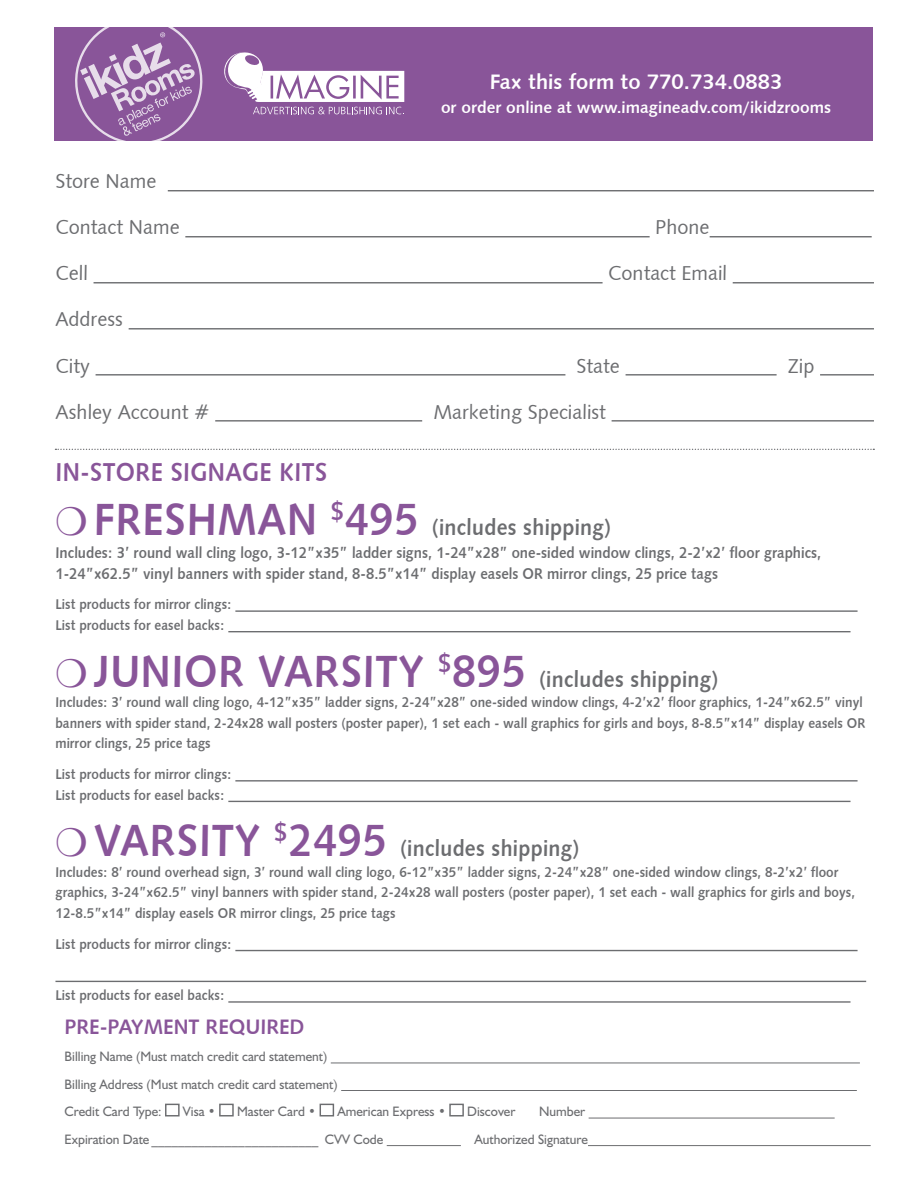
<style>
.page{position:relative;width:918px;height:1188px;background:#fff}
.page>*{position:absolute;margin:0;border:0;box-sizing:border-box;transform-origin:0 0}
.t1{font:25.95px "Humanist 531 BT Bold A";letter-spacing:.015em;color:#895599;scale:.91 1}
.t2{font:22.65px "Humanist 531 BT Bold A";letter-spacing:.015em;color:#6c6d70;scale:.91 1}
.t3{font:21px "Humanist 531 BT Bold A";color:#fff}
.t4{font:21px "Humanist 531 BT Bold A";color:#895599}
.t5{font:20.1px "Humanist 531 BT Roman A";color:#6c6d70}
.t6{font:16.5px "Humanist 531 BT Bold A";color:#fff}
.t7{font:15.6px/20.5px "Humanist 531 BT Bold A";color:#6c6d70;scale:.91 1}
.t8{font:14.1px/20.5px "Humanist 531 BT Bold A";color:#6c6d70;scale:.91 1}
.t9{font:13.8px/27.6px "Humanist 521 BT";color:#6c6d70}
.s1{font-size:45.3px;color:#895599}
</style>
<div class="page">
<hr style="left:235px;top:610px;width:623px;height:2px;background:#6c6d70">
<hr style="left:228px;top:631px;width:623px;height:1px;background:#6c6d70">
<hr style="left:235px;top:780px;width:623px;height:2px;background:#6c6d70">
<hr style="left:228px;top:801px;width:623px;height:1px;background:#6c6d70">
<hr style="left:235px;top:950px;width:623px;height:1px;background:#6c6d70">
<hr style="left:55px;top:981px;width:811px;height:1px;background:#6c6d70">
<hr style="left:228px;top:1001px;width:623px;height:2px;background:#6c6d70">
<svg style="left:55px;top:449px;width:819px;height:1px"></svg>
<div style="left:54px;top:27px;width:819px;height:114px;background:#895599"></div>
<svg style="left:224px;top:52px;width:180px;height:63px"></svg>
<hr style="left:168px;top:190px;width:706px;height:1px;background:#6c6d70">
<hr style="left:185px;top:236px;width:465px;height:1px;background:#6c6d70">
<hr style="left:710px;top:236px;width:162px;height:1px;background:#6c6d70">
<hr style="left:94px;top:282px;width:509px;height:1px;background:#6c6d70">
<hr style="left:733px;top:282px;width:141px;height:1px;background:#6c6d70">
<hr style="left:129px;top:328px;width:745px;height:1px;background:#6c6d70">
<hr style="left:96px;top:374px;width:469px;height:2px;background:#6c6d70">
<hr style="left:626px;top:374px;width:151px;height:2px;background:#6c6d70">
<hr style="left:820px;top:374px;width:54px;height:2px;background:#6c6d70">
<hr style="left:215px;top:420px;width:207px;height:2px;background:#6c6d70">
<hr style="left:612px;top:420px;width:262px;height:2px;background:#6c6d70">
<hr style="left:331px;top:1063px;width:529px;height:1px;background:#6c6d70">
<hr style="left:341px;top:1090px;width:516px;height:1px;background:#6c6d70">
<hr style="left:589px;top:1118px;width:246px;height:1px;background:#6c6d70">
<hr style="left:387px;top:1145px;width:74px;height:1px;background:#6c6d70">
<hr style="left:588px;top:1145px;width:283px;height:1px;background:#6c6d70">
<div style="left:165px;top:1104px;width:15px;height:12px;border:1px solid #6c6d70"></div>
<div style="left:219px;top:1104px;width:15px;height:12px;border:1px solid #6c6d70"></div>
<div style="left:320px;top:1104px;width:14px;height:12px;border:1px solid #6c6d70"></div>
<div style="left:449px;top:1104px;width:15px;height:12px;border:1px solid #6c6d70"></div>
<svg style="left:75px;top:27px;width:128px;height:114px"></svg>
<h3 class="t3" style="left:490px;top:69px;width:294px">Fax this form to 770.734.0883</h3>
<p class="t6" style="left:441px;top:97px;width:392px">or order online at www.imagineadv.com/ikidzrooms</p>
<h3 class="t5" style="left:55px;top:169px;width:103px">Store Name</h3>
<h3 class="t5" style="left:55px;top:215px;width:126px">Contact Name</h3>
<h3 class="t5" style="left:655px;top:215px;width:56px">Phone</h3>
<h3 class="t5" style="left:55px;top:261px;width:34px">Cell</h3>
<h3 class="t5" style="left:608px;top:261px;width:120px">Contact Email</h3>
<h3 class="t5" style="left:55px;top:307px;width:69px">Address</h3>
<h3 class="t5" style="left:55px;top:353px;width:36px">City</h3>
<h3 class="t5" style="left:577px;top:353px;width:45px">State</h3>
<h3 class="t5" style="left:788px;top:353px;width:28px">Zip</h3>
<h3 class="t5" style="left:55px;top:399px;width:156px">Ashley Account #</h3>
<h3 class="t5" style="left:433px;top:399px;width:174px">Marketing Specialist</h3>
<h1 class="t1" style="left:55px;top:456px;width:300px">IN-STORE SIGNAGE KITS</h1>
<h2 class="t2" style="left:94px;top:513px;width:570px"><span class="s1">FRESHMAN</span> <sup>$</sup><span class="s1">495</span> (includes shipping)</h2>
<p class="t7" style="left:55px;top:542px;width:843px">Includes: 3’ round wall cling logo, 3-12”x35” ladder signs, 1-24”x28” one-sided window clings, 2-2’x2’ floor graphics,<br>1-24”x62.5” vinyl banners with spider stand, 8-8.5”x14” display easels OR mirror clings, 25 price tags</p>
<p class="t8" style="left:55px;top:594px;width:195px">List products for mirror clings:<br>List products for easel backs:</p>
<h2 class="t2" style="left:94px;top:665px;width:688px"><span class="s1">JUNIOR VARSITY</span> <sup>$</sup><span class="s1">895</span> (includes shipping)</h2>
<p class="t8" style="left:55px;top:692px;width:892px">Includes: 3’ round wall cling logo, 4-12”x35” ladder signs, 2-24”x28” one-sided window clings, 4-2’x2’ floor graphics, 1-24”x62.5” vinyl banners with spider stand, 2-24x28 wall posters (poster paper), 1 set each - wall graphics for girls and boys, 8-8.5”x14” display easels OR mirror clings, 25 price tags</p>
<p class="t8" style="left:55px;top:764px;width:195px">List products for mirror clings:<br>List products for easel backs:</p>
<h2 class="t2" style="left:94px;top:835px;width:535px"><span class="s1">VARSITY</span> <sup>$</sup><span class="s1">2495</span> (includes shipping)</h2>
<p class="t8" style="left:55px;top:862px;width:880px">Includes: 8’ round overhead sign, 3’ round wall cling logo, 6-12”x35” ladder signs, 2-24”x28” one-sided window clings, 8-2’x2’ floor graphics, 3-24”x62.5” vinyl banners with spider stand, 2-24x28 wall posters (poster paper), 1 set each - wall graphics for girls and boys,<br>12-8.5”x14” display easels OR mirror clings, 25 price tags</p>
<p class="t8" style="left:55px;top:934px;width:195px">List products for mirror clings:</p>
<p class="t8" style="left:55px;top:985px;width:187px">List products for easel backs:</p>
<h3 class="t4" style="left:64px;top:1014px;width:242px">PRE-PAYMENT REQUIRED</h3>
<p class="t9" style="left:64px;top:1043px;width:275px">Billing Name (Must match credit card statement)<br>Billing Address (Must match credit card statement)<br>Credit Card Type:</p>
<p class="t9" style="left:183px;top:1098px;width:34px">Visa •</p>
<p class="t9" style="left:237px;top:1098px;width:81px">Master Card •</p>
<p class="t9" style="left:337px;top:1098px;width:110px">American Express •</p>
<p class="t9" style="left:467px;top:1098px;width:50px">Discover</p>
<p class="t9" style="left:539px;top:1098px;width:48px">Number</p>
<p class="t9" style="left:64px;top:1125px;width:320px">Expiration Date _________________________ CVV Code</p>
<p class="t9" style="left:474px;top:1125px;width:115px">Authorized Signature</p>
</div>
